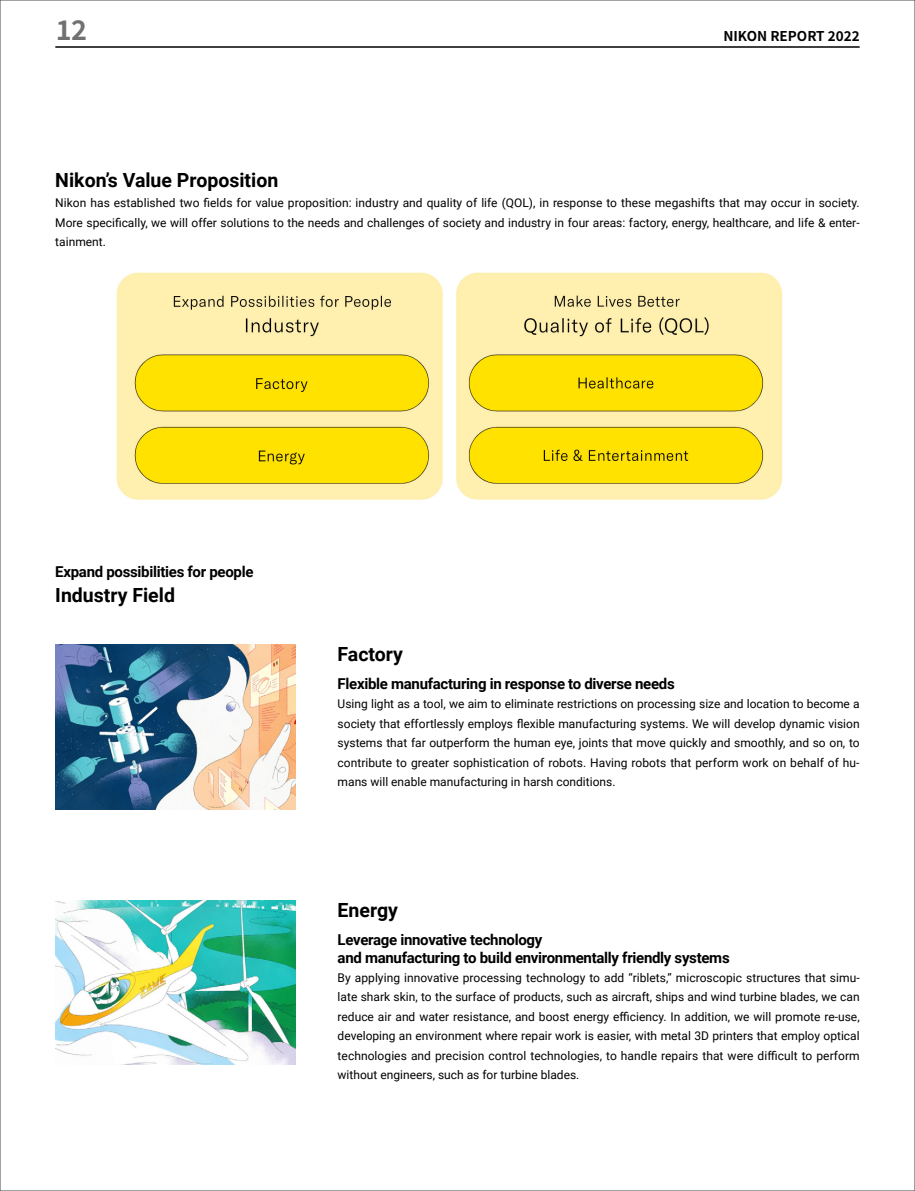
<style>
.page{position:relative;width:915px;height:1191px;background:#fff}
.page>*{position:absolute;margin:0;border:0;box-sizing:border-box;transform-origin:0 0}
.t1{font:700 27px "Noto Sans JP";color:#727171}
.t2{font:700 19.5px "Roboto";color:#000}
.t3{font:700 15px/18px "Roboto";letter-spacing:-.02em;color:#000}
.t4{font:700 13.5px "Noto Sans JP";color:#000}
.t5{font:12px/19.5px "Roboto";color:#000;text-align:justify}
</style>
<div class="page">
<img style="left:116px;top:272px;width:667px;height:228px">
<img style="left:55px;top:644px;width:240px;height:165px">
<img style="left:55px;top:900px;width:240px;height:164px">
<hr style="left:55px;top:46px;width:804px;height:2px;background:#000">
<h1 class="t1" style="left:55px;top:15px;width:33px">12</h1>
<p class="t4" style="left:723px;top:29px;width:138px">NIKON REPORT 2022</p>
<h2 class="t2" style="left:55px;top:166px;width:224px">Nikon’s Value Proposition</h2>
<p class="t5" style="left:55px;top:193px;width:805px">Nikon has established two fields for value proposition: industry and quality of life (QOL), in response to these megashifts that may occur in society.<br>More specifically, we will offer solutions to the needs and challenges of society and industry in four areas: factory, energy, healthcare, and life &amp; enter&shy;tainment.</p>
<p class="t3" style="left:55px;top:562px;width:200px">Expand possibilities for people</p>
<h2 class="t2" style="left:55px;top:581px;width:121px">Industry Field</h2>
<h2 class="t2" style="left:337px;top:641px;width:67px">Factory</h2>
<p class="t3" style="left:337px;top:674px;width:338px">Flexible manufacturing in response to diverse needs</p>
<p class="t5" style="left:337px;top:694px;width:523px">Using light as a tool, we aim to eliminate restrictions on processing size and location to become a society that effortlessly employs flexible manufacturing systems. We will develop dynamic vision systems that far outperform the human eye, joints that move quickly and smoothly, and so on, to contribute to greater sophistication of robots. Having robots that perform work on behalf of hu&shy;mans will enable manufacturing in harsh conditions.</p>
<h2 class="t2" style="left:337px;top:896px;width:62px">Energy</h2>
<p class="t3" style="left:337px;top:930px;width:393px">Leverage innovative technology<br>and manufacturing to build environmentally friendly systems</p>
<p class="t5" style="left:337px;top:967px;width:523px">By applying innovative processing technology to add “riblets,” microscopic structures that simu&shy;late shark skin, to the surface of products, such as aircraft, ships and wind turbine blades, we can reduce air and water resistance, and boost energy efficiency. In addition, we will promote re-use, developing an environment where repair work is easier, with metal 3D printers that employ optical technologies and precision control technologies, to handle repairs that were difficult to perform without engineers, such as for turbine blades.</p>
</div>
